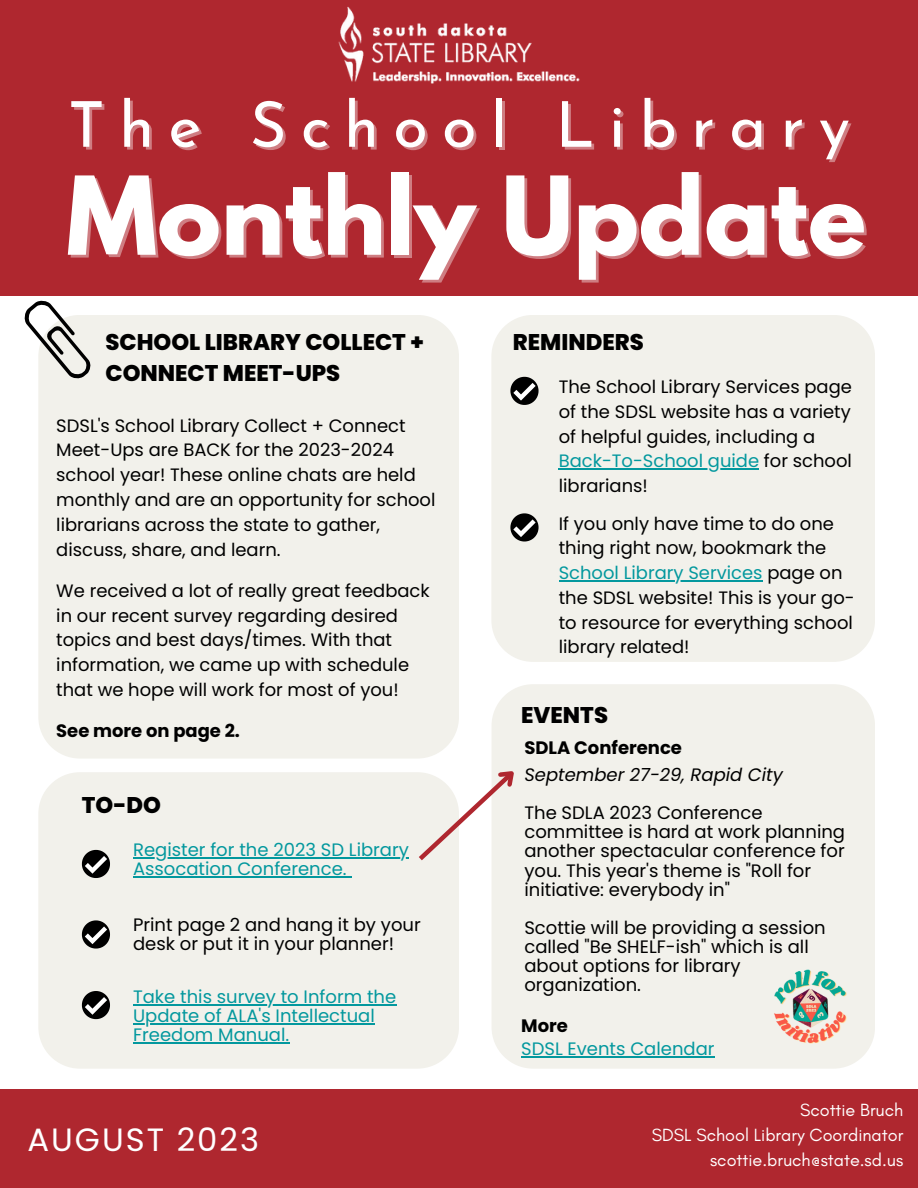
<style>
.page{position:relative;width:918px;height:1188px;background:#fff}
.page>*{position:absolute;margin:0;border:0;box-sizing:border-box;transform-origin:0 0}
.t1{font:700 96.15px "League Spartan";color:#fff}
.t2{font:63.15px "Josefin Sans";letter-spacing:.225em;color:#fff}
.t3{font:32.25px "Poppins";letter-spacing:.06em;color:#fff}
.t4{font:800 22.65px/31.5px "Poppins";color:#000}
.t5{font:18px/24.9px "Poppins";color:#000}
.t6{font:18px/19.2px "Poppins";color:#03989e}
.t7{font:18px "Glacial Indifference";color:#fff}
.t8{font:700 18px "Poppins";color:#000}
.t9{font:italic 18px "Poppins";color:#000}
.s1{color:#03989e}
</style>
<div class="page">
<div style="left:0;top:0;width:918px;height:295px;background:#af272f"></div>
<div style="left:0;top:1089px;width:918px;height:99px;background:#af272f"></div>
<div style="left:38px;top:315px;width:421px;height:443px;background:#f2f1eb;border-radius:42px"></div>
<div style="left:491px;top:315px;width:384px;height:347px;background:#f2f1eb;border-radius:42px"></div>
<div style="left:38px;top:772px;width:421px;height:297px;background:#f2f1eb;border-radius:42px"></div>
<svg style="left:24px;top:300px;width:67px;height:79px"></svg>
<svg style="left:82px;top:850px;width:28px;height:28px"></svg>
<svg style="left:82px;top:920px;width:28px;height:29px"></svg>
<img style="left:338px;top:7px;width:242px;height:77px">
<svg style="left:510px;top:377px;width:29px;height:28px"></svg>
<hr style="left:133px;top:857px;width:276px;height:2px;background:#03989e">
<hr style="left:133px;top:877px;width:214px;height:1px;background:#03989e">
<div style="left:492px;top:684px;width:383px;height:384px;background:#f2f1eb;border-radius:42px"></div>
<svg style="left:419px;top:771px;width:95px;height:90px"></svg>
<img style="left:774px;top:969px;width:73px;height:75px">
<hr style="left:521px;top:1056px;width:194px;height:1px;background:#03989e">
<svg style="left:82px;top:991px;width:28px;height:28px"></svg>
<hr style="left:133px;top:1004px;width:263px;height:1px;background:#03989e">
<hr style="left:133px;top:1023px;width:242px;height:1px;background:#03989e">
<hr style="left:133px;top:1042px;width:156px;height:1px;background:#03989e">
<hr style="left:559px;top:468px;width:200px;height:2px;background:#03989e">
<hr style="left:559px;top:580px;width:204px;height:1px;background:#03989e">
<svg style="left:510px;top:513px;width:29px;height:29px"></svg>
<h1 class="t2" style="left:68px;top:99px;width:783px">The School Library</h1>
<h1 class="t1" style="left:66px;top:168px;width:801px">Monthly Update</h1>
<h2 class="t4" style="left:105px;top:326px;width:320px">SCHOOL LIBRARY COLLECT +<br>CONNECT MEET-UPS</h2>
<p class="t5" style="left:56px;top:413px;width:381px">SDSL's School Library Collect + Connect Meet-Ups are BACK for the 2023-2024 school year! These online chats are held monthly and are an opportunity for school librarians across the state to gather, discuss, share, and learn.</p>
<p class="t5" style="left:56px;top:578px;width:375px">We received a lot of really great feedback in our recent survey regarding desired topics and best days/times. With that information, we came up with schedule that we hope will work for most of you!</p>
<p class="t8" style="left:56px;top:718px;width:185px">See more on page 2.</p>
<h2 class="t4" style="left:82px;top:789px;width:81px">TO-DO</h2>
<p class="t6" style="left:133px;top:840px;width:277px">Register for the 2023 SD Library<br>Assocation Conference.</p>
<p class="t5" style="left:133px;top:915px;width:289px;line-height:19.2px">Print page 2 and hang it by your desk or put it in your planner!</p>
<p class="t6" style="left:133px;top:987px;width:265px">Take this survey to Inform the<br>Update of ALA's Intellectual<br>Freedom Manual.</p>
<h3 class="t3" style="left:27px;top:1117px;width:233px">AUGUST 2023</h3>
<h2 class="t4" style="left:513px;top:326px;width:133px">REMINDERS</h2>
<p class="t5" style="left:559px;top:374px;width:295px">The School Library Services page of the SDSL website has a variety of helpful guides, including a<br><span class="s1">Back-To-School guide</span> for school librarians!</p>
<p class="t5" style="left:559px;top:511px;width:297px">If you only have time to do one thing right now, bookmark the<br><span class="s1">School Library Services</span> page on the SDSL website! This is your go&shy;to resource for everything school library related!</p>
<h2 class="t4" style="left:521px;top:700px;width:88px">EVENTS</h2>
<h3 class="t8" style="left:524px;top:735px;width:159px">SDLA Conference</h3>
<p class="t9" style="left:524px;top:762px;width:260px">September 27-29, Rapid City</p>
<p class="t5" style="left:524px;top:803px;width:322px;line-height:19.2px">The SDLA 2023 Conference committee is hard at work planning another spectacular conference for you. This year's theme is "Roll for initiative: everybody in"</p>
<p class="t5" style="left:524px;top:918px;width:303px;line-height:19.2px">Scottie will be providing a session called "Be SHELF-ish" which is all about options for library organization.</p>
<h3 class="t8" style="left:521px;top:1013px;width:48px">More</h3>
<p class="t6" style="left:521px;top:1039px;width:195px">SDSL Events Calendar</p>
<p class="t7" style="left:800px;top:1099px;width:105px">Scottie Bruch</p>
<p class="t7" style="left:652px;top:1124px;width:253px">SDSL School Library Coordinator</p>
<p class="t7" style="left:710px;top:1149px;width:195px">scottie.bruch@state.sd.us</p>
</div>
